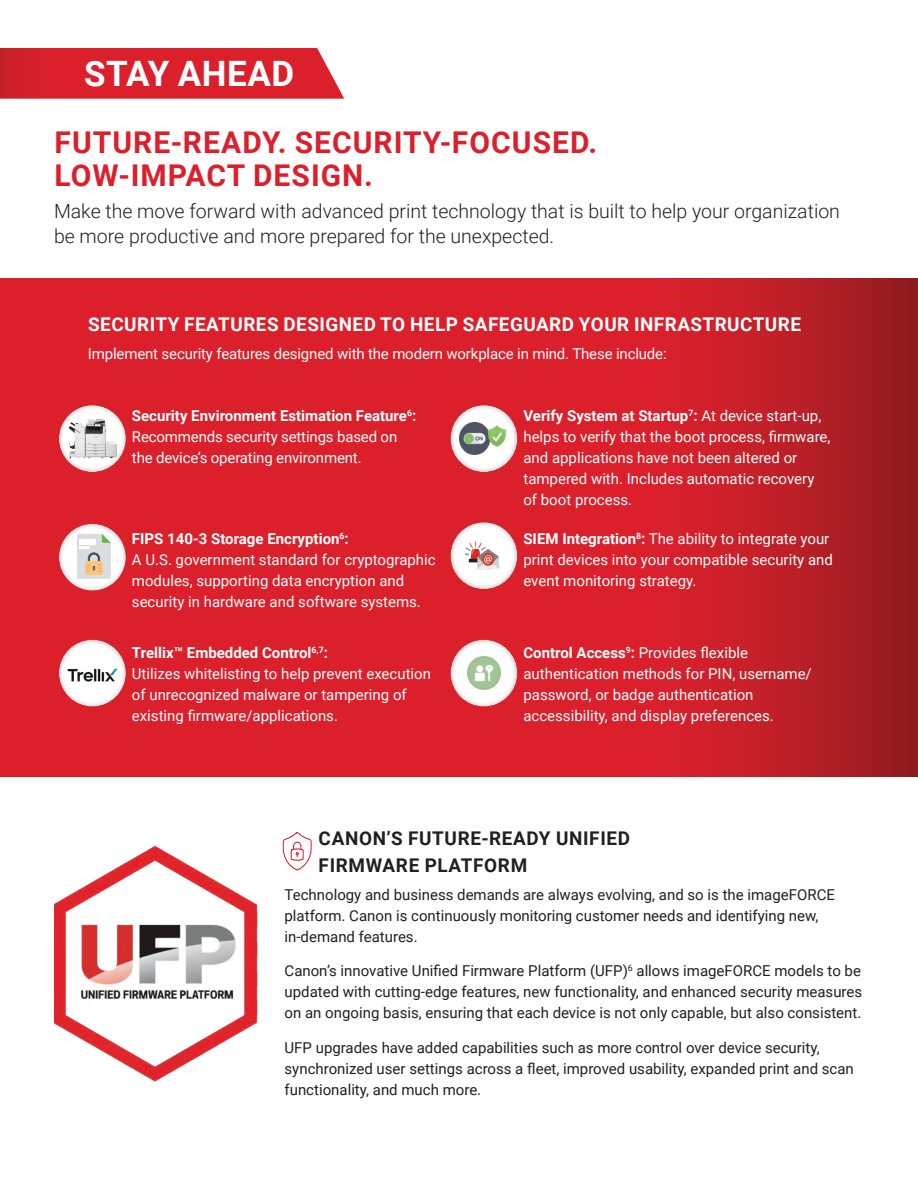
<style>
.page{position:relative;width:918px;height:1188px;background:#fff}
.page>*{position:absolute;margin:0;border:0;box-sizing:border-box;transform-origin:0 0}
._1st_Header{font:700 34.95px "Roboto";letter-spacing:.015em;color:#fff}
._1st_Header-2{font:700 30px/33px "Roboto";letter-spacing:.035em;color:#db202c}
.Stand_Out_Copy{font:300 19.5px/25.5px "Roboto";color:#231f20}
._2nd_Header{font:700 18.9px "Roboto";letter-spacing:.025em;color:#fff}
._2nd_Header-2{font:700 18.9px/27px "Roboto";letter-spacing:.035em;color:#231f20}
.Body_Copy{font:15px/21px "Roboto";color:#fff}
._2nd_Header-3{font:15px/21px "Roboto";color:#231f20}
.Body_Copy-2{font:700 15px "Roboto";color:#fff}
.s1{font-weight:700}
</style>
<div class="page">
<svg style="left:0;top:279px;width:918px;height:498px;background:#d01f2a"></svg>
<div style="left:57px;top:637px;width:70px;height:71px;background:#231f20;opacity:.5"></div>
<img style="left:68px;top:662px;width:49px;height:24px">
<div style="left:448px;top:403px;width:71px;height:70px;background:#231f20;opacity:.5"></div>
<img style="left:459px;top:423px;width:49px;height:31px">
<div style="left:57px;top:521px;width:70px;height:71px;background:#231f20;opacity:.5"></div>
<div style="left:448px;top:520px;width:71px;height:70px;background:#231f20;opacity:.5"></div>
<img style="left:465px;top:541px;width:37px;height:30px">
<div style="left:448px;top:637px;width:71px;height:71px;background:#231f20;opacity:.5"></div>
<img style="left:467px;top:656px;width:34px;height:34px">
<div style="left:57px;top:403px;width:70px;height:70px;background:#231f20;opacity:.5"></div>
<svg style="left:0;top:48px;width:344px;height:51px;background:#da2934"></svg>
<svg style="left:77px;top:534px;width:34px;height:45px;background:#dad7cb"></svg>
<img style="left:68px;top:418px;width:49px;height:41px">
<img style="left:54px;top:845px;width:203px;height:237px">
<svg style="left:283px;top:832px;width:29px;height:39px"></svg>
<h1 class="_1st_Header" style="left:84px;top:49px;width:212px">STAY AHEAD</h1>
<h1 class="_1st_Header-2" style="left:55px;top:124px;width:544px">FUTURE-READY. SECURITY-FOCUSED.<br>LOW-IMPACT DESIGN.</h1>
<p class="Stand_Out_Copy" style="left:54px;top:198px;width:788px">Make the move forward with advanced print technology that is built to help your organization be more productive and more prepared for the unexpected.</p>
<h2 class="_2nd_Header" style="left:88px;top:311px;width:714px">SECURITY FEATURES DESIGNED TO HELP SAFEGUARD YOUR INFRASTRUCTURE</h2>
<p class="Body_Copy" style="left:88px;top:342px;width:580px">Implement security features designed with the modern workplace in mind. These include:</p>
<p class="Body_Copy-2" style="left:132px;top:405px;width:286px">Security Environment Estimation Feature<sup>6</sup>:</p>
<p class="Body_Copy" style="left:132px;top:426px;width:267px">Recommends security settings based on the device’s operating environment.</p>
<p class="Body_Copy-2" style="left:132px;top:528px;width:218px">FIPS 140-3 Storage Encryption<sup>6</sup>:</p>
<p class="Body_Copy" style="left:132px;top:548px;width:305px">A U.S. government standard for cryptographic modules, supporting data encryption and security in hardware and software systems.</p>
<p class="Body_Copy-2" style="left:132px;top:642px;width:198px">Trellix™ Embedded Control<sup>6,7</sup>:</p>
<p class="Body_Copy" style="left:132px;top:663px;width:301px">Utilizes whitelisting to help prevent execution of unrecognized malware or tampering of existing firmware/applications.</p>
<p class="Body_Copy" style="left:523px;top:405px;width:309px"><span class="s1">Verify System at Startup</span><sup>7</sup><span class="s1">:</span> At device start-up, helps to verify that the boot process, firmware, and applications have not been altered or tampered with. Includes automatic recovery of boot process.</p>
<p class="Body_Copy" style="left:523px;top:527px;width:311px"><span class="s1">SIEM Integration</span><sup>8</sup><span class="s1">:</span> The ability to integrate your print devices into your compatible security and event monitoring strategy.</p>
<p class="Body_Copy" style="left:523px;top:642px;width:290px"><span class="s1">Control Access</span><sup>9</sup><span class="s1">:</span> Provides flexible authentication methods for PIN, username/ password, or badge authentication accessibility, and display preferences.</p>
<h2 class="_2nd_Header-2" style="left:319px;top:824px;width:313px">CANON’S FUTURE-READY UNIFIED<br>FIRMWARE PLATFORM</h2>
<h2 class="_2nd_Header-3" style="left:285px;top:884px;width:552px">Technology and business demands are always evolving, and so is the imageFORCE platform. Canon is continuously monitoring customer needs and identifying new, in-demand features.</h2>
<h2 class="_2nd_Header-3" style="left:285px;top:960px;width:579px;text-align:justify">Canon’s innovative Unified Firmware Platform (UFP)<sup>6</sup> allows imageFORCE models to be updated with cutting-edge features, new functionality, and enhanced security measures on an ongoing basis, ensuring that each device is not only capable, but also consistent.</h2>
<h2 class="_2nd_Header-3" style="left:285px;top:1037px;width:571px">UFP upgrades have added capabilities such as more control over device security, synchronized user settings across a fleet, improved usability, expanded print and scan functionality, and much more.</h2>
</div>
